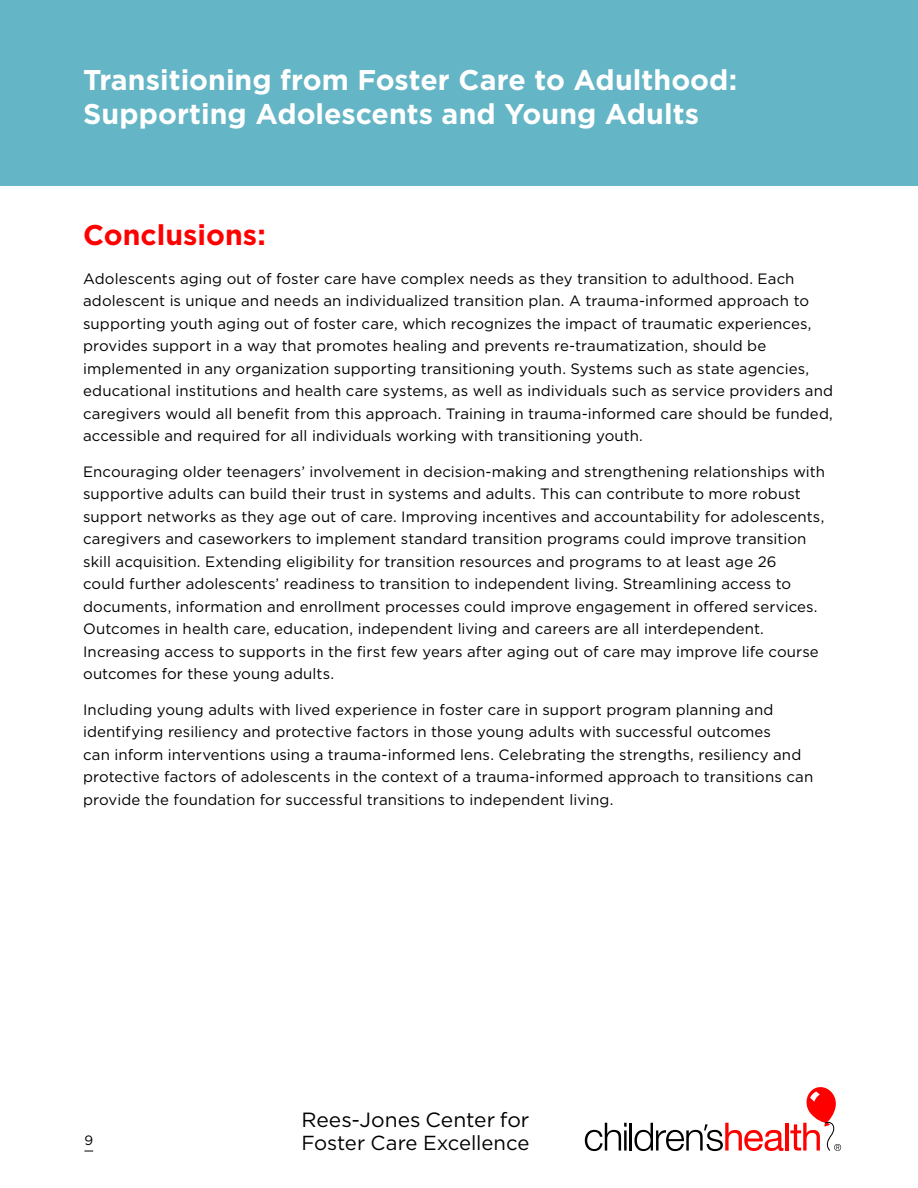
<style>
.page{position:relative;width:918px;height:1188px;background:#fff}
.page>*{position:absolute;margin:0;border:0;box-sizing:border-box;transform-origin:0 0}
.t1{font:700 28.5px/34.2px "Gotham";color:#fff}
.t2{font:700 28.5px "Gotham";color:#f00}
.t3{font:20.55px "Gotham";color:#000}
.t4{font:20.25px "Gotham";letter-spacing:-.005em;color:#000}
.t5{font:15px/22.5px "Gotham";letter-spacing:.005em;color:#000}
.t6{font:13.5px "Gotham";color:#000}
</style>
<div class="page">
<div style="left:0;top:0;width:918px;height:186px;background:#64b5c5"></div>
<hr style="left:785px;top:1123px;width:4px;height:28px;background:#f00">
<svg style="left:790px;top:1087px;width:51px;height:64px"></svg>
<svg style="left:585px;top:1123px;width:42px;height:28px"></svg>
<hr style="left:630px;top:1123px;width:2px;height:28px;background:#000">
<svg style="left:634px;top:1123px;width:149px;height:28px"></svg>
<h1 class="t1" style="left:83px;top:63px;width:656px">Transitioning from Foster Care to Adulthood:<br>Supporting Adolescents and Young Adults</h1>
<h1 class="t2" style="left:83px;top:216px;width:184px">Conclusions:</h1>
<p class="t5" style="left:83px;top:267px;width:752px">Adolescents aging out of foster care have complex needs as they transition to adulthood. Each adolescent is unique and needs an individualized transition plan. A trauma-informed approach to supporting youth aging out of foster care, which recognizes the impact of traumatic experiences, provides support in a way that promotes healing and prevents re-traumatization, should be implemented in any organization supporting transitioning youth. Systems such as state agencies, educational institutions and health care systems, as well as individuals such as service providers and caregivers would all benefit from this approach. Training in trauma-informed care should be funded, accessible and required for all individuals working with transitioning youth.</p>
<p class="t5" style="left:83px;top:460px;width:743px">Encouraging older teenagers’ involvement in decision-making and strengthening relationships with supportive adults can build their trust in systems and adults. This can contribute to more robust support networks as they age out of care. Improving incentives and accountability for adolescents, caregivers and caseworkers to implement standard transition programs could improve transition skill acquisition. Extending eligibility for transition resources and programs to at least age 26<br>could further adolescents’ readiness to transition to independent living. Streamlining access to documents, information and enrollment processes could improve engagement in offered services.<br>Outcomes in health care, education, independent living and careers are all interdependent.<br>Increasing access to supports in the first few years after aging out of care may improve life course outcomes for these young adults.</p>
<p class="t5" style="left:83px;top:698px;width:732px">Including young adults with lived experience in foster care in support program planning and identifying resiliency and protective factors in those young adults with successful outcomes<br>can inform interventions using a trauma-informed lens. Celebrating the strengths, resiliency and protective factors of adolescents in the context of a trauma-informed approach to transitions can provide the foundation for successful transitions to independent living.</p>
<h2 class="t3" style="left:301px;top:1107px;width:230px">Rees-Jones Center for</h2>
<p class="t6" style="left:84px;top:1132px;width:10px">9</p>
<h3 class="t4" style="left:301px;top:1130px;width:230px">Foster Care Excellence</h3>
</div>
